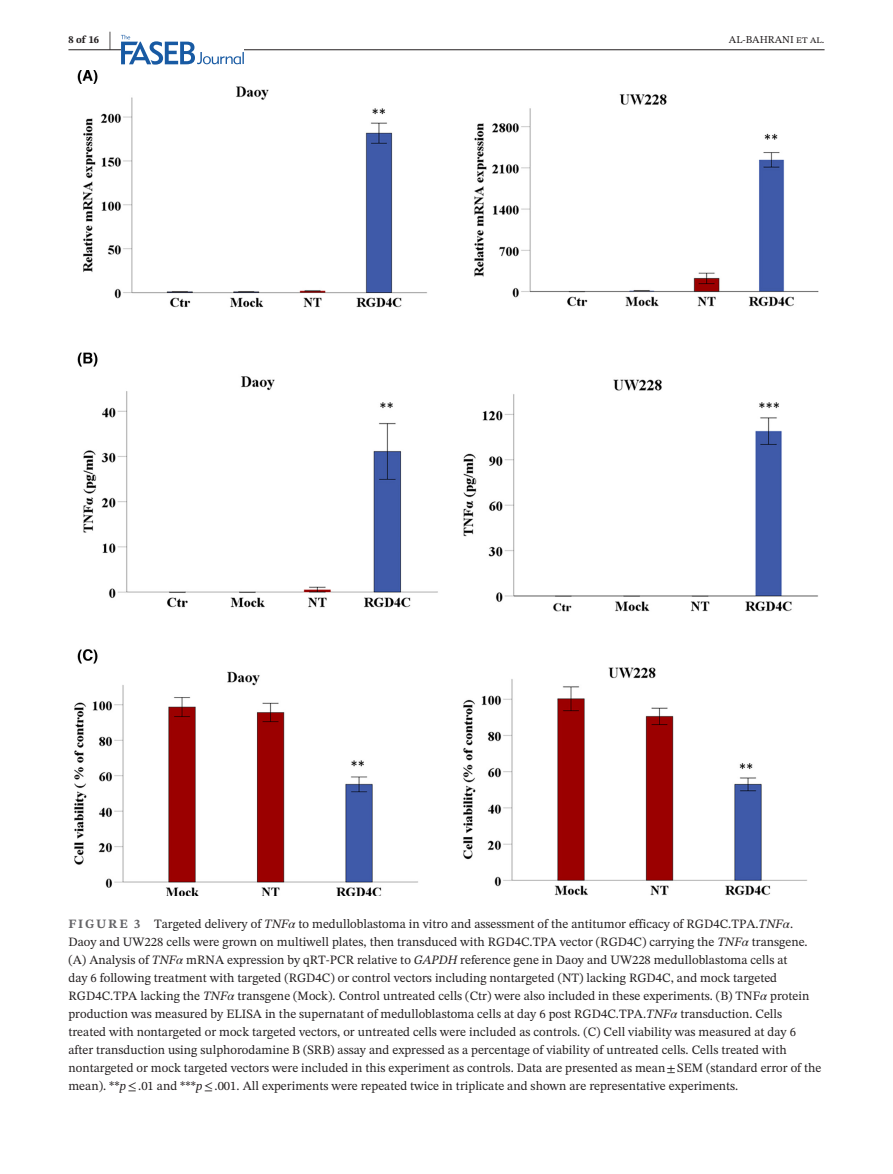
<style>
.page{position:relative;width:893px;height:1174px;background:#fff}
.page>*{position:absolute;margin:0;border:0;box-sizing:border-box;transform-origin:0 0}
.t1{font:12.75px/18px "STIX Two Text";color:#231f20}
.t2{font:10.5px "STIX Two Text";color:#231f20}
.t3{font:700 10.5px "STIX Two Text";color:#231f20}
.s1{font-size:21px}
.s2{font-weight:700;color:#636366}
.s3{font-style:italic}
.s4{font-family:"STIX";font-style:italic}
.s5{font-family:"STIX"}
</style>
<div class="page">
<hr style="left:68px;top:49px;width:756px;height:1px;background:#231f20">
<svg style="left:121px;top:35px;width:123px;height:30px"></svg>
<img style="left:74px;top:70px;width:745px;height:826px">
<p class="t3" style="left:68px;top:32px;width:44px">8 of 16 <span class="s1">|</span></p>
<p class="t2" style="left:729px;top:32px;width:97px">AL-BAHRANI et al.</p>
<p class="t1" style="left:68px;top:915px;width:754px"><span class="s2">FIGURE 3</span> Targeted delivery of <span class="s3">TNF</span><span class="s4">α</span> to medulloblastoma in vitro and assessment of the antitumor efficacy of RGD4C.TPA.<span class="s3">TNF</span><span class="s4">α</span>.<br>Daoy and UW228 cells were grown on multiwell plates, then transduced with RGD4C.TPA vector (RGD4C) carrying the <span class="s3">TNF</span><span class="s4">α</span> transgene. (A) Analysis of <span class="s3">TNF</span><span class="s4">α</span> mRNA expression by qRT-PCR relative to <span class="s3">GAPDH</span> reference gene in Daoy and UW228 medulloblastoma cells at<br>day 6 following treatment with targeted (RGD4C) or control vectors including nontargeted (NT) lacking RGD4C, and mock targeted RGD4C.TPA lacking the <span class="s3">TNF</span><span class="s4">α</span> transgene (Mock). Control untreated cells (Ctr) were also included in these experiments. (B) TNF<span class="s4">α</span> protein production was measured by ELISA in the supernatant of medulloblastoma cells at day 6 post RGD4C.TPA.<span class="s3">TNF</span><span class="s4">α</span> transduction. Cells treated with nontargeted or mock targeted vectors, or untreated cells were included as controls. (C) Cell viability was measured at day 6 after transduction using sulphorodamine B (SRB) assay and expressed as a percentage of viability of untreated cells. Cells treated with nontargeted or mock targeted vectors were included in this experiment as controls. Data are presented as mean<span class="s5">±</span>SEM (standard error of the mean). **<span class="s3">p</span><span class="s5">≤</span>.01 and ***<span class="s3">p</span><span class="s5">≤</span>.001. All experiments were repeated twice in triplicate and shown are representative experiments.</p>
</div>
